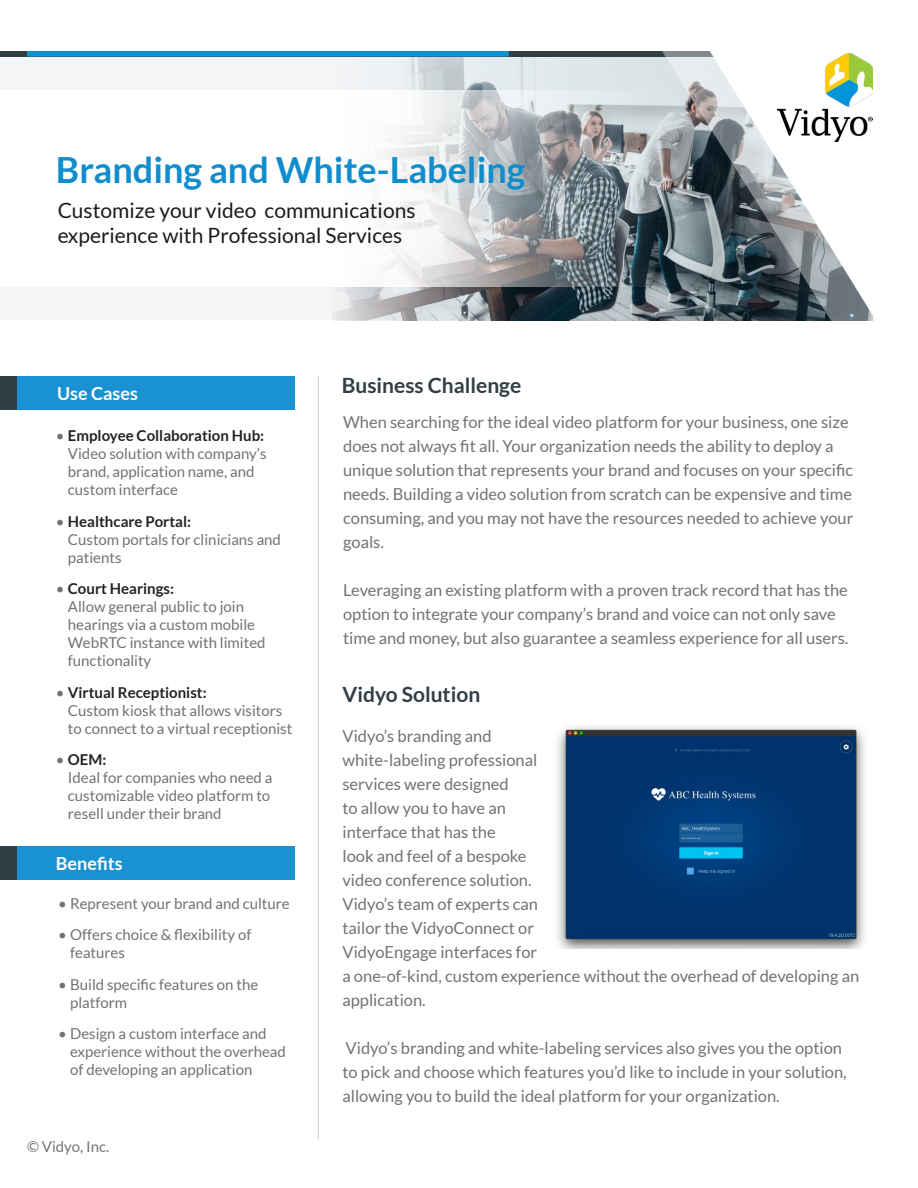
<style>
.page{position:relative;width:918px;height:1188px;background:#fff}
.page>*{position:absolute;margin:0;border:0;box-sizing:border-box;transform-origin:0 0}
.t1{font:700 36px "Lato";color:#118dcd}
.t2{font:21px/25.2px "Lato";color:#000}
.t3{font:700 21px "Lato";color:#313e45}
.t4{font:700 18px "Lato";color:#fff}
.t5{font:16.5px/24px "Lato";color:#727272}
.t6{font:15px/18px "Lato";color:#727272}
.t7{font:15px "Lato";color:#747373}
.s1{font-weight:700;color:#232323}
</style>
<div class="page">
<div style="left:0;top:57px;width:918px;height:263px;background:#f4f5f7"></div>
<img style="left:334px;top:57px;width:296px;height:263px">
<div style="left:0;top:51px;width:918px;height:6px;background:#313e45"></div>
<svg style="left:27px;top:51px;width:482px;height:6px;background:#128bc6"></svg>
<svg style="left:630px;top:51px;width:48px;height:270px;background:#8e989c"></svg>
<svg style="left:678px;top:51px;width:240px;height:270px"></svg>
<img style="left:778px;top:54px;width:94px;height:87px">
<hr style="left:318px;top:376px;width:1px;height:764px;background:#ccc">
<div style="left:1px;top:847px;width:294px;height:33px;background:#1a91d1"></div>
<div style="left:1px;top:376px;width:294px;height:34px;background:#1a91d1"></div>
<div style="left:0;top:376px;width:17px;height:34px;background:#313e45"></div>
<div style="left:0;top:847px;width:17px;height:33px;background:#313e45"></div>
<img style="left:557px;top:726px;width:308px;height:223px">
<svg style="left:0;top:90px;width:656px;height:197px"></svg>
<h1 class="t1" style="left:56px;top:149px;width:471px">Branding and White-Labeling</h1>
<p class="t2" style="left:58px;top:198px;width:359px">Customize your video communications experience with Professional Services</p>
<p class="t4" style="left:57px;top:383px;width:82px">Use Cases</p>
<p class="t6" style="left:68px;top:427px;width:200px;text-indent:-12px">• <span class="s1">Employee Collaboration Hub:<br></span>Video solution with company’s brand, application name, and custom interface</p>
<p class="t6" style="left:68px;top:512px;width:215px;text-indent:-12px">• <span class="s1">Healthcare Portal:<br></span>Custom portals for clinicians and patients</p>
<p class="t6" style="left:68px;top:580px;width:199px;text-indent:-12px">• <span class="s1">Court Hearings:<br></span>Allow general public to join hearings via a custom mobile<br>WebRTC instance with limited functionality</p>
<p class="t6" style="left:68px;top:683px;width:226px;text-indent:-12px">• <span class="s1">Virtual Receptionist:<br></span>Custom kiosk that allows visitors to connect to a virtual receptionist</p>
<p class="t6" style="left:68px;top:751px;width:206px;text-indent:-12px">• <span class="s1">OEM:<br></span>Ideal for companies who need a customizable video platform to resell under their brand</p>
<p class="t4" style="left:56px;top:853px;width:68px">Benefits</p>
<p class="t6" style="left:58px;top:894px;width:233px">• Represent your brand and culture</p>
<p class="t6" style="left:70px;top:926px;width:183px;text-indent:-12px">• Offers choice &amp; flexibility of features</p>
<p class="t6" style="left:70px;top:975px;width:190px;text-indent:-12px">• Build specific features on the platform</p>
<p class="t6" style="left:70px;top:1025px;width:217px;text-indent:-12px">• Design a custom interface and experience without the overhead of developing an application</p>
<p class="t7" style="left:27px;top:1138px;width:84px">© Vidyo, Inc.</p>
<p class="t3" style="left:342px;top:373px;width:181px">Business Challenge</p>
<p class="t5" style="left:343px;top:410px;width:512px">When searching for the ideal video platform for your business, one size does not always fit all. Your organization needs the ability to deploy a unique solution that represents your brand and focuses on your specific needs. Building a video solution from scratch can be expensive and time consuming, and you may not have the resources needed to achieve your goals.</p>
<p class="t5" style="left:343px;top:578px;width:507px">Leveraging an existing platform with a proven track record that has the option to integrate your company’s brand and voice can not only save time and money, but also guarantee a seamless experience for all users.</p>
<p class="t3" style="left:342px;top:682px;width:139px">Vidyo Solution</p>
<p class="t5" style="left:342px;top:724px;width:518px">Vidyo’s branding and<br>white-labeling professional<br>services were designed<br>to allow you to have an<br>interface that has the<br>look and feel of a bespoke<br>video conference solution.<br>Vidyo’s team of experts can<br>tailor the VidyoConnect or<br>VidyoEngage interfaces for<br>a one-of-kind, custom experience without the overhead of developing an application.</p>
<p class="t5" style="left:342px;top:1036px;width:506px">Vidyo’s branding and white-labeling services also gives you the option to pick and choose which features you’d like to include in your solution, allowing you to build the ideal platform for your organization.</p>
</div>
